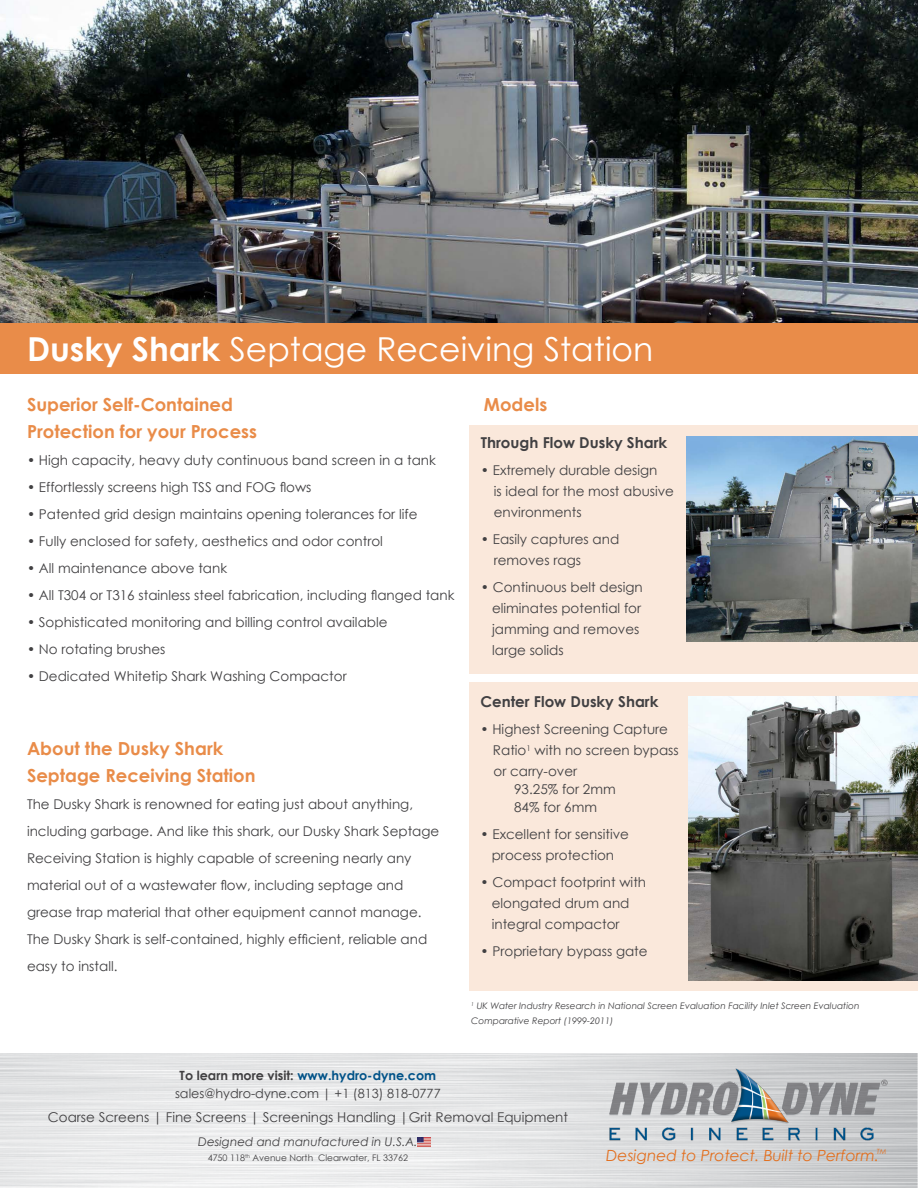
<style>
.page{position:relative;width:918px;height:1188px;background:#fff}
.page>*{position:absolute;margin:0;border:0;box-sizing:border-box;transform-origin:0 0}
.t1{font:33px "Century Gothic";color:#fff}
.t2{font:700 18px/27px "Century Gothic";color:#e98c49}
.t3{font:italic 15.45px "Century Gothic";color:#e36f1e}
.t4{font:700 15px "Century Gothic";color:#414042}
.t5{font:13.5px/21px "Century Gothic";color:#414042}
.t6{font:12.75px/18px "Century Gothic";color:#414042;text-align:center}
.t7{font:italic 12px "Century Gothic";color:#414042}
.t8{font:italic 9px/15px "Century Gothic";color:#414042}
.t9{font:9px "Century Gothic";color:#414042}
.s1{font-weight:700}
.s2{font-weight:700;color:#005288}
</style>
<div class="page">
<div style="left:470px;top:425px;width:448px;height:249px;background:#fae8db"></div>
<div style="left:470px;top:682px;width:448px;height:309px;background:#fae8db"></div>
<img style="left:0;top:0;width:918px;height:374px">
<div style="left:1px;top:323px;width:917px;height:51px;background:#e98c49"></div>
<img style="left:687px;top:437px;width:231px;height:205px">
<img style="left:688px;top:696px;width:230px;height:285px">
<img style="left:0;top:1053px;width:918px;height:135px">
<img style="left:606px;top:1064px;width:283px;height:82px">
<svg style="left:418px;top:1138px;width:12px;height:8px"></svg>
<h1 class="t1" style="left:27px;top:326px;width:628px"><span class="s1">Dusky Shark</span> Septage Receiving Station</h1>
<h2 class="t2" style="left:27px;top:390px;width:232px">Superior Self-Contained<br>Protection for your Process</h2>
<p class="t5" style="left:27px;top:450px;width:410px">• High capacity, heavy duty continuous band screen in a tank</p>
<p class="t5" style="left:27px;top:477px;width:286px">• Effortlessly screens high TSS and FOG flows</p>
<p class="t5" style="left:27px;top:504px;width:392px">• Patented grid design maintains opening tolerances for life</p>
<p class="t5" style="left:27px;top:531px;width:357px">• Fully enclosed for safety, aesthetics and odor control</p>
<p class="t5" style="left:27px;top:558px;width:202px">• All maintenance above tank</p>
<p class="t5" style="left:27px;top:585px;width:429px">• All T304 or T316 stainless steel fabrication, including flanged tank</p>
<p class="t5" style="left:27px;top:612px;width:362px">• Sophisticated monitoring and billing control available</p>
<p class="t5" style="left:27px;top:639px;width:140px">• No rotating brushes</p>
<p class="t5" style="left:27px;top:666px;width:321px">• Dedicated Whitetip Shark Washing Compactor</p>
<h2 class="t2" style="left:484px;top:390px;width:65px">Models</h2>
<p class="t4" style="left:481px;top:431px;width:188px">Through Flow Dusky Shark</p>
<p class="t5" style="left:494px;top:460px;width:182px;text-indent:-13px">• Extremely durable design<br>is ideal for the most abusive environments</p>
<p class="t5" style="left:494px;top:529px;width:127px;text-indent:-13px">• Easily captures and removes rags</p>
<p class="t5" style="left:492px;top:577px;width:152px;text-indent:-11px">• Continuous belt design eliminates potential for jamming and removes large solids</p>
<p class="t4" style="left:481px;top:690px;width:179px">Center Flow Dusky Shark</p>
<p class="t5" style="left:493px;top:719px;width:187px;text-indent:-12px">• Highest Screening Capture<br>Ratio<sup>1</sup> with no screen bypass or carry-over</p>
<p class="t5" style="left:514px;top:780px;width:103px;line-height:18px">93.25% for 2mm<br>84% for 6mm</p>
<p class="t5" style="left:481px;top:824px;width:150px;text-align:center">• Excellent for sensitive process protection</p>
<p class="t5" style="left:492px;top:872px;width:156px;text-indent:-11px">• Compact footprint with elongated drum and integral compactor</p>
<p class="t5" style="left:481px;top:941px;width:169px">• Proprietary bypass gate</p>
<h2 class="t2" style="left:27px;top:734px;width:230px">About the Dusky Shark<br>Septage Receiving Station</h2>
<p class="t5" style="left:27px;top:790px;width:414px;line-height:27px">The Dusky Shark is renowned for eating just about anything, including garbage. And like this shark, our Dusky Shark Septage Receiving Station is highly capable of screening nearly any material out of a wastewater flow, including septage and grease trap material that other equipment cannot manage.<br>The Dusky Shark is self-contained, highly efficient, reliable and easy to install.</p>
<p class="t8" style="left:471px;top:998px;width:390px"><sup>1</sup> UK Water Industry Research in National Screen Evaluation Facility Inlet Screen Evaluation<br>Comparative Report (1999-2011)</p>
<p class="t6" style="left:175px;top:1066px;width:267px"><span class="s1">To learn more visit:</span> <span class="s2">www.hydro-dyne.com </span>sales@hydro-dyne.com | +1 (813) 818-0777</p>
<p class="t5" style="left:48px;top:1106px;width:522px">Coarse Screens | Fine Screens | Screenings Handling |Grit Removal Equipment</p>
<p class="t7" style="left:198px;top:1134px;width:221px">Designed and manufactured in U.S.A.</p>
<p class="t9" style="left:208px;top:1152px;width:202px">4750 118<sup>th</sup> Avenue North Clearwater, FL 33762</p>
<p class="t3" style="left:606px;top:1145px;width:282px">Designed to Protect. Built to Perform.<sup>TM</sup></p>
</div>
